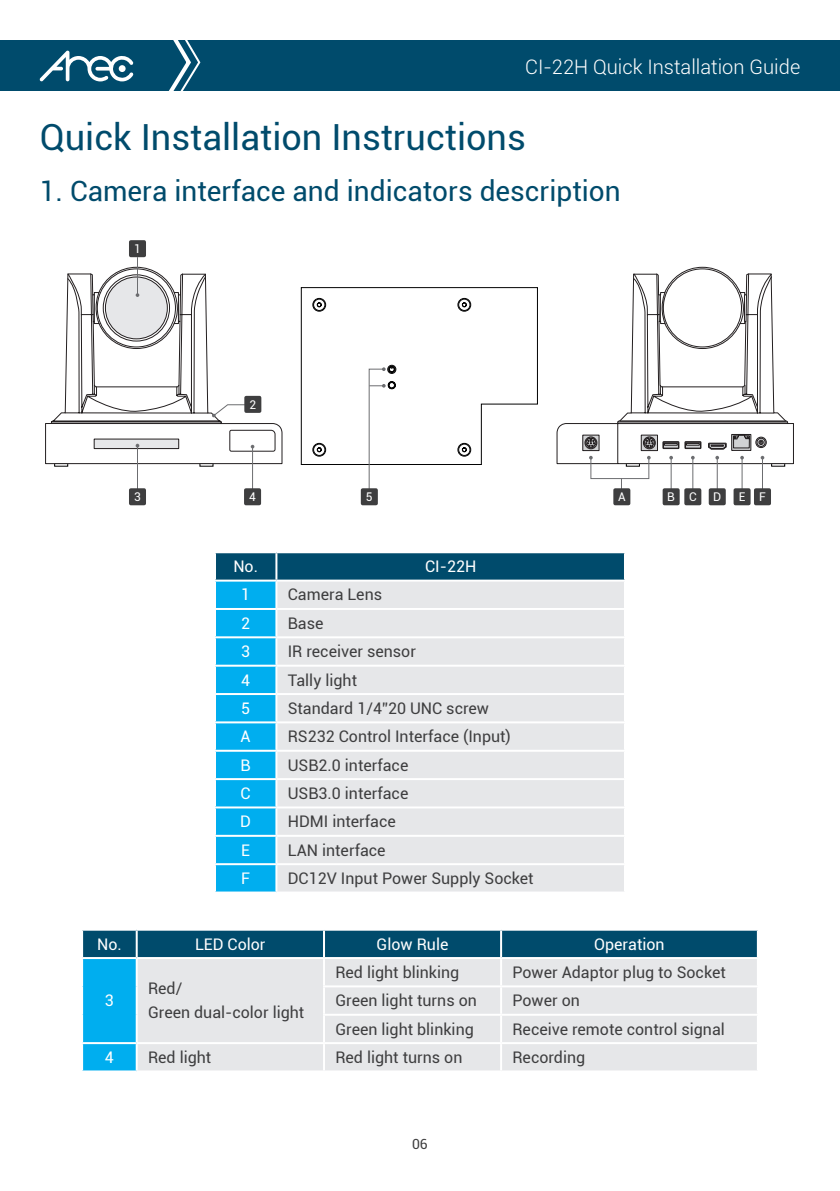
<style>
.page{position:relative;width:840px;height:1191px;background:#fff}
.page>*{position:absolute;margin:0;border:0;box-sizing:border-box;transform-origin:0 0}
.t1{font:36px "Roboto";color:#004b6c}
.t2{font:28px "Roboto";color:#004b6c}
.t3{font:300 20px "Roboto";color:#fff}
.t4{font:16px/24px "Roboto";color:#3e3e3f}
.t5{font:16px "Roboto";color:#fff}
.t6{font:14px "Roboto";color:#3e3e3f}
.t7{font:12px "Roboto";color:#fff}
</style>
<div class="page">
<div style="left:0;top:40px;width:839px;height:50px;background:#004b6c"></div>
<svg style="left:39px;top:52px;width:26px;height:29px"></svg>
<svg style="left:216px;top:553px;width:407px;height:338px;background:#0389bd"></svg>
<div style="left:277px;top:581px;width:346px;height:310px;background:#e6e7e9"></div>
<hr style="left:275px;top:553px;width:2px;height:26px;background:#fff">
<hr style="left:214px;top:579px;width:62px;height:2px;background:#fff">
<hr style="left:214px;top:608px;width:62px;height:2px;background:#fff">
<hr style="left:214px;top:636px;width:62px;height:2px;background:#fff">
<hr style="left:214px;top:664px;width:62px;height:2px;background:#fff">
<hr style="left:214px;top:693px;width:62px;height:2px;background:#fff">
<hr style="left:214px;top:721px;width:62px;height:2px;background:#fff">
<hr style="left:214px;top:749px;width:62px;height:2px;background:#fff">
<hr style="left:214px;top:778px;width:62px;height:2px;background:#fff">
<hr style="left:214px;top:806px;width:62px;height:2px;background:#fff">
<hr style="left:214px;top:835px;width:62px;height:2px;background:#fff">
<hr style="left:214px;top:863px;width:62px;height:2px;background:#fff">
<hr style="left:276px;top:579px;width:349px;height:2px;background:#fff">
<hr style="left:275px;top:581px;width:2px;height:27px;background:#fff">
<hr style="left:276px;top:608px;width:349px;height:2px;background:#fff">
<hr style="left:275px;top:610px;width:2px;height:26px;background:#fff">
<hr style="left:276px;top:636px;width:349px;height:2px;background:#fff">
<hr style="left:275px;top:638px;width:2px;height:26px;background:#fff">
<hr style="left:276px;top:664px;width:349px;height:2px;background:#fff">
<hr style="left:275px;top:666px;width:2px;height:27px;background:#fff">
<hr style="left:275px;top:695px;width:2px;height:26px;background:#fff">
<hr style="left:276px;top:693px;width:349px;height:2px;background:#fff">
<hr style="left:276px;top:721px;width:349px;height:2px;background:#fff">
<hr style="left:275px;top:723px;width:2px;height:26px;background:#fff">
<hr style="left:276px;top:749px;width:349px;height:2px;background:#fff">
<hr style="left:275px;top:751px;width:2px;height:27px;background:#fff">
<hr style="left:276px;top:778px;width:349px;height:2px;background:#fff">
<hr style="left:275px;top:780px;width:2px;height:26px;background:#fff">
<hr style="left:276px;top:806px;width:349px;height:2px;background:#fff">
<hr style="left:275px;top:808px;width:2px;height:27px;background:#fff">
<hr style="left:276px;top:835px;width:349px;height:2px;background:#fff">
<hr style="left:275px;top:837px;width:2px;height:26px;background:#fff">
<hr style="left:276px;top:863px;width:349px;height:2px;background:#fff">
<hr style="left:275px;top:865px;width:2px;height:26px;background:#fff">
<svg style="left:83px;top:930px;width:673px;height:140px;background:#aac4d1"></svg>
<hr style="left:136px;top:930px;width:2px;height:27px;background:#fff">
<hr style="left:323px;top:930px;width:2px;height:27px;background:#fff">
<hr style="left:500px;top:930px;width:2px;height:27px;background:#fff">
<hr style="left:81px;top:957px;width:56px;height:2px;background:#fff">
<hr style="left:501px;top:957px;width:257px;height:2px;background:#fff">
<hr style="left:501px;top:985px;width:257px;height:2px;background:#fff">
<hr style="left:501px;top:1013px;width:257px;height:2px;background:#fff">
<hr style="left:81px;top:1042px;width:56px;height:2px;background:#fff">
<hr style="left:501px;top:1042px;width:257px;height:2px;background:#fff">
<hr style="left:324px;top:957px;width:177px;height:2px;background:#fff">
<hr style="left:500px;top:959px;width:2px;height:26px;background:#fff">
<hr style="left:323px;top:985px;width:178px;height:2px;background:#fff">
<hr style="left:500px;top:987px;width:2px;height:26px;background:#fff">
<hr style="left:323px;top:1013px;width:178px;height:2px;background:#fff">
<hr style="left:500px;top:1015px;width:2px;height:27px;background:#fff">
<hr style="left:500px;top:1044px;width:2px;height:26px;background:#fff">
<hr style="left:324px;top:1042px;width:177px;height:2px;background:#fff">
<hr style="left:137px;top:957px;width:187px;height:2px;background:#fff">
<hr style="left:136px;top:959px;width:2px;height:27px;background:#fff">
<hr style="left:323px;top:959px;width:2px;height:26px;background:#fff">
<hr style="left:136px;top:986px;width:2px;height:28px;background:#fff">
<hr style="left:136px;top:1014px;width:2px;height:28px;background:#fff">
<hr style="left:323px;top:987px;width:2px;height:26px;background:#fff">
<hr style="left:323px;top:1015px;width:2px;height:27px;background:#fff">
<hr style="left:136px;top:1044px;width:2px;height:26px;background:#fff">
<hr style="left:323px;top:1044px;width:2px;height:26px;background:#fff">
<hr style="left:137px;top:1042px;width:187px;height:2px;background:#fff">
<svg style="left:301px;top:287px;width:236px;height:178px"></svg>
<svg style="left:200px;top:464px;width:13px;height:2px"></svg>
<svg style="left:65px;top:40px;width:143px;height:227px"></svg>
<svg style="left:45px;top:267px;width:237px;height:197px"></svg>
<svg style="left:771px;top:464px;width:13px;height:2px"></svg>
<svg style="left:556px;top:267px;width:237px;height:197px"></svg>
<div style="left:590px;top:457px;width:59px;height:22px;border:1px solid #6c6d70"></div>
<svg style="left:646px;top:456px;width:4px;height:3px"></svg>
<svg style="left:588px;top:456px;width:4px;height:3px"></svg>
<hr style="left:137px;top:446px;width:1px;height:46px;background:#6c6d70">
<hr style="left:137px;top:257px;width:1px;height:38px;background:#6c6d70">
<svg style="left:97px;top:268px;width:79px;height:79px"></svg>
<hr style="left:252px;top:447px;width:1px;height:42px;background:#6c6d70">
<hr style="left:670px;top:458px;width:1px;height:37px;background:#6c6d70">
<hr style="left:692px;top:458px;width:1px;height:37px;background:#6c6d70">
<hr style="left:716px;top:458px;width:1px;height:37px;background:#6c6d70">
<hr style="left:741px;top:458px;width:1px;height:37px;background:#6c6d70">
<hr style="left:761px;top:458px;width:1px;height:37px;background:#6c6d70">
<div style="left:129px;top:240px;width:17px;height:17px;background:#3e3e3f;border-radius:2px"></div>
<svg style="left:212px;top:404px;width:34px;height:13px"></svg>
<svg style="left:313px;top:299px;width:83px;height:195px"></svg>
<div style="left:244px;top:396px;width:17px;height:17px;background:#3e3e3f;border-radius:2px"></div>
<div style="left:244px;top:488px;width:17px;height:17px;background:#3e3e3f;border-radius:2px"></div>
<div style="left:360px;top:488px;width:17px;height:17px;background:#3e3e3f;border-radius:2px"></div>
<div style="left:613px;top:488px;width:17px;height:17px;background:#3e3e3f;border-radius:2px"></div>
<div style="left:662px;top:488px;width:17px;height:17px;background:#3e3e3f;border-radius:2px"></div>
<div style="left:684px;top:488px;width:17px;height:17px;background:#3e3e3f;border-radius:2px"></div>
<div style="left:708px;top:488px;width:17px;height:17px;background:#3e3e3f;border-radius:2px"></div>
<div style="left:733px;top:488px;width:17px;height:17px;background:#3e3e3f;border-radius:2px"></div>
<div style="left:753px;top:488px;width:17px;height:17px;background:#3e3e3f;border-radius:2px"></div>
<div style="left:129px;top:488px;width:17px;height:17px;background:#3e3e3f;border-radius:2px"></div>
<p class="t3" style="left:525px;top:53px;width:276px">CI-22H Quick Installation Guide</p>
<h1 class="t1" style="left:40px;top:112px;width:487px">Quick Installation Instructions</h1>
<h2 class="t2" style="left:40px;top:171px;width:582px">1. Camera interface and indicators description</h2>
<p class="t7" style="left:134px;top:240px;width:8px">1</p>
<p class="t7" style="left:249px;top:396px;width:8px">2</p>
<p class="t7" style="left:134px;top:488px;width:8px">3</p>
<p class="t7" style="left:249px;top:488px;width:8px">4</p>
<p class="t7" style="left:366px;top:488px;width:8px">5</p>
<p class="t7" style="left:617px;top:488px;width:9px">A</p>
<p class="t7" style="left:667px;top:488px;width:31px">B C</p>
<p class="t7" style="left:712px;top:488px;width:10px">D</p>
<p class="t7" style="left:738px;top:488px;width:29px">E F</p>
<p class="t5" style="left:233px;top:555px;width:26px">No.</p>
<p class="t5" style="left:425px;top:555px;width:53px">CI-22H</p>
<p class="t5" style="left:241px;top:583px;width:11px">1</p>
<p class="t4" style="left:287px;top:582px;width:96px">Camera Lens</p>
<p class="t5" style="left:241px;top:612px;width:11px">2</p>
<p class="t4" style="left:287px;top:610px;width:37px">Base</p>
<p class="t5" style="left:241px;top:640px;width:11px">3</p>
<p class="t4" style="left:287px;top:639px;width:130px">IR receiver sensor</p>
<p class="t5" style="left:241px;top:668px;width:11px">4</p>
<p class="t4" style="left:287px;top:667px;width:71px">Tally light</p>
<p class="t5" style="left:241px;top:697px;width:11px">5</p>
<p class="t4" style="left:287px;top:695px;width:203px">Standard 1/4”20 UNC screw</p>
<p class="t5" style="left:240px;top:725px;width:12px">A</p>
<p class="t4" style="left:287px;top:724px;width:224px">RS232 Control Interface (Input)</p>
<p class="t5" style="left:240px;top:753px;width:12px">B</p>
<p class="t4" style="left:287px;top:752px;width:122px">USB2.0 interface</p>
<p class="t5" style="left:240px;top:782px;width:12px">C</p>
<p class="t4" style="left:287px;top:780px;width:122px">USB3.0 interface</p>
<p class="t5" style="left:240px;top:810px;width:12px">D</p>
<p class="t4" style="left:287px;top:809px;width:109px">HDMI interface</p>
<p class="t5" style="left:241px;top:839px;width:10px">E</p>
<p class="t4" style="left:287px;top:837px;width:99px">LAN interface</p>
<p class="t5" style="left:241px;top:867px;width:10px">F</p>
<p class="t4" style="left:287px;top:866px;width:247px">DC12V Input Power Supply Socket</p>
<p class="t5" style="left:97px;top:932px;width:26px">No.</p>
<p class="t5" style="left:195px;top:932px;width:72px">LED Color</p>
<p class="t5" style="left:376px;top:932px;width:73px">Glow Rule</p>
<p class="t5" style="left:594px;top:932px;width:72px">Operation</p>
<p class="t5" style="left:105px;top:989px;width:11px">3</p>
<p class="t4" style="left:148px;top:976px;width:158px">Red/<br>Green dual-color light</p>
<p class="t4" style="left:335px;top:959px;width:125px">Red light blinking</p>
<p class="t4" style="left:512px;top:959px;width:215px">Power Adaptor plug to Socket</p>
<p class="t4" style="left:335px;top:988px;width:143px">Green light turns on</p>
<p class="t4" style="left:512px;top:988px;width:69px">Power on</p>
<p class="t4" style="left:335px;top:1016px;width:140px">Green light blinking</p>
<p class="t4" style="left:512px;top:1016px;width:214px">Receive remote control signal</p>
<p class="t5" style="left:105px;top:1046px;width:11px">4</p>
<p class="t4" style="left:148px;top:1044px;width:65px">Red light</p>
<p class="t4" style="left:335px;top:1044px;width:128px">Red light turns on</p>
<p class="t4" style="left:512px;top:1044px;width:74px">Recording</p>
<p class="t6" style="left:412px;top:1134px;width:17px">06</p>
</div>
